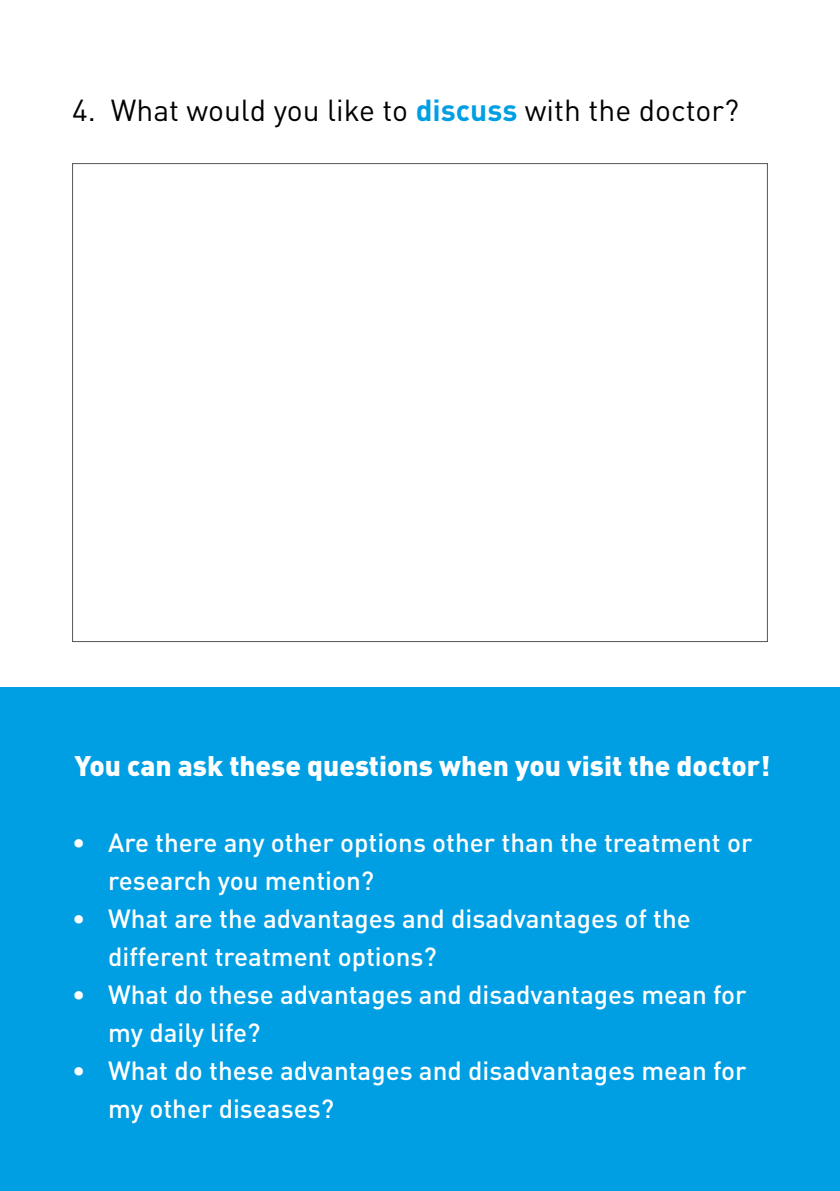
<style>
.page{position:relative;width:840px;height:1191px;background:#fff}
.page>*{position:absolute;margin:0;border:0;box-sizing:border-box;transform-origin:0 0}
.t1{font:30px "DIN Pro";color:#000}
.t2{font:900 28px "DIN Pro";color:#fff}
.t3{font:500 26px/38px "DIN Pro";color:#fff}
.s1{font-weight:700;color:#009fe3}
</style>
<div class="page">
<div style="left:0;top:687px;width:839px;height:504px;background:#009fe3"></div>
<p class="t1" style="left:72px;top:89px;width:668px">4. What would you like to <span class="s1">discuss</span> with the doctor?</p>
<p class="t2" style="left:75px;top:746px;width:697px">You can ask these questions when you visit the doctor!</p>
<p class="t3" style="left:108px;top:822px;width:645px;text-indent:-36px">• Are there any other options other than the treatment or research you mention?</p>
<p class="t3" style="left:108px;top:898px;width:584px;text-indent:-36px">• What are the advantages and disadvantages of the different treatment options?</p>
<p class="t3" style="left:108px;top:974px;width:639px;text-indent:-36px">• What do these advantages and disadvantages mean for my daily life?</p>
<p class="t3" style="left:108px;top:1050px;width:639px;text-indent:-36px">• What do these advantages and disadvantages mean for my other diseases?</p>
</div>
